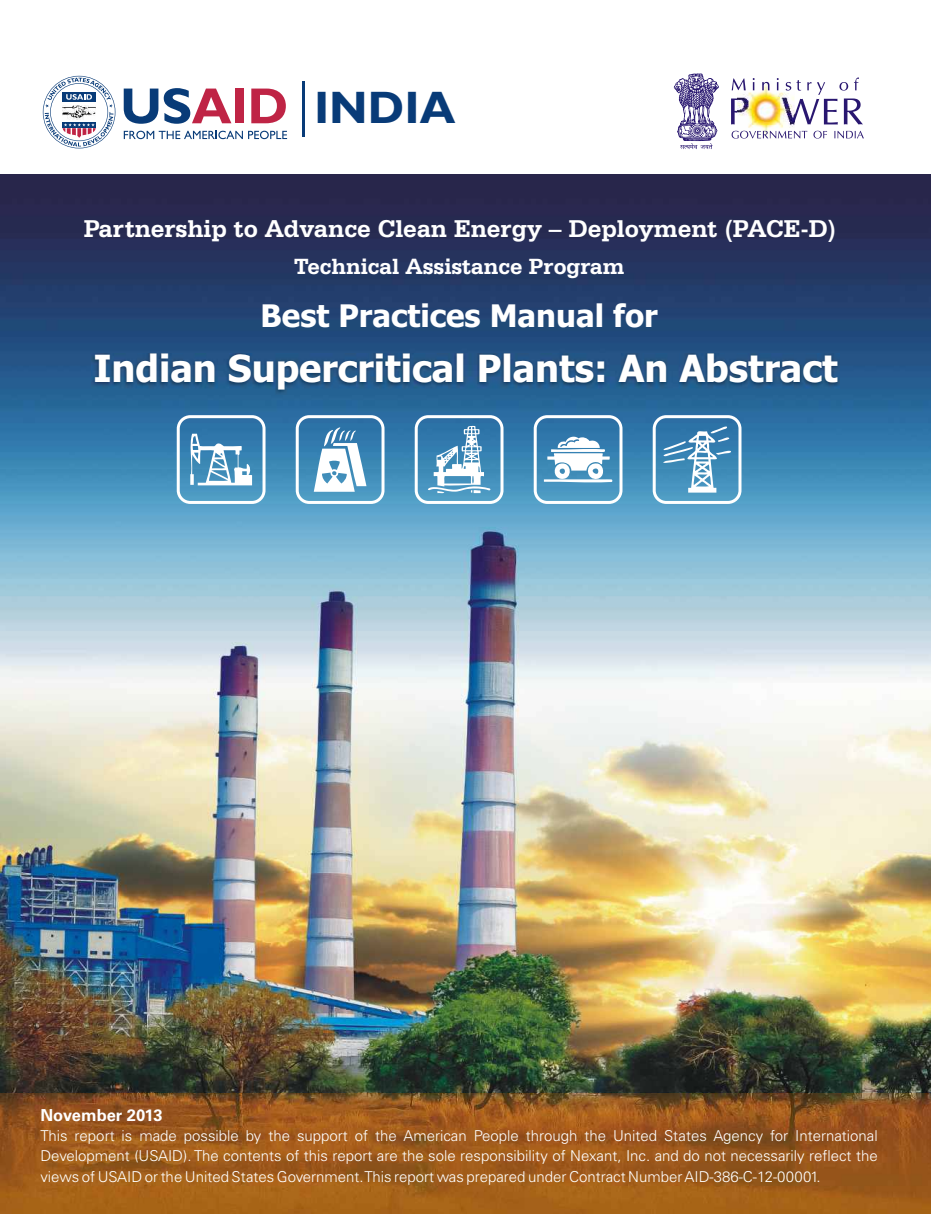
<style>
.page{position:relative;width:931px;height:1214px;background:#fff}
.page>*{position:absolute;margin:0;border:0;box-sizing:border-box;transform-origin:0 0}
.t1{font:700 45.75px "Gill Sans";color:#083b78}
.t2{font:700 37.5px "Tahoma";color:#fff}
.t3{font:700 31.05px "Tahoma";color:#fff}
.t4{font:700 25.65px "Serifa BT";color:#fff}
.t5{font:700 23.25px "Serifa BT";color:#fff}
.t6{font:16.5px "Univers 45 Light,Bold";color:#fff}
.t7{font:300 15px/20.1px "Univers 45";color:#fff;text-align:justify}
</style>
<div class="page">
<img style="left:0;top:174px;width:931px;height:919px">
<img style="left:0;top:1093px;width:931px;height:120px">
<hr style="left:303px;top:81px;width:2px;height:56px;background:#083b78">
<svg style="left:124px;top:89px;width:34px;height:35px"></svg>
<svg style="left:164px;top:88px;width:67px;height:36px"></svg>
<div style="left:235px;top:89px;width:9px;height:34px;background:#bf2445"></div>
<svg style="left:251px;top:89px;width:35px;height:34px"></svg>
<svg style="left:124px;top:131px;width:163px;height:8px"></svg>
<svg style="left:43px;top:76px;width:72px;height:72px"></svg>
<img style="left:737px;top:124px;width:58px;height:7px">
<svg style="left:731px;top:131px;width:133px;height:8px"></svg>
<img style="left:731px;top:77px;width:132px;height:47px">
<svg style="left:673px;top:73px;width:46px;height:76px"></svg>
<img style="left:91px;top:354px;width:749px;height:40px">
<svg style="left:663px;top:426px;width:68px;height:66px"></svg>
<svg style="left:189px;top:434px;width:63px;height:51px"></svg>
<svg style="left:544px;top:435px;width:68px;height:48px"></svg>
<svg style="left:314px;top:427px;width:52px;height:65px"></svg>
<svg style="left:428px;top:425px;width:62px;height:69px"></svg>
<div style="left:177px;top:415px;width:88px;height:89px;border:3px solid #fff;border-radius:12px"></div>
<div style="left:296px;top:415px;width:88px;height:89px;border:3px solid #fff;border-radius:12px"></div>
<div style="left:415px;top:415px;width:88px;height:89px;border:3px solid #fff;border-radius:12px"></div>
<div style="left:534px;top:415px;width:88px;height:89px;border:3px solid #fff;border-radius:12px"></div>
<div style="left:653px;top:415px;width:88px;height:89px;border:3px solid #fff;border-radius:12px"></div>
<h1 class="t1" style="left:314px;top:92px;width:143px">INDIA</h1>
<h3 class="t4" style="left:84px;top:217px;width:754px">Partnership to Advance Clean Energy – Deployment (PACE-D)</h3>
<h3 class="t5" style="left:294px;top:256px;width:332px">Technical Assistance Program</h3>
<h3 class="t3" style="left:260px;top:303px;width:399px">Best Practices Manual for</h3>
<h2 class="t2" style="left:93px;top:353px;width:746px">Indian Supercritical Plants: An Abstract</h2>
<p class="t6" style="left:40px;top:1108px;width:124px">November 2013</p>
<p class="t7" style="left:40px;top:1127px;width:839px">This report is made possible by the support of the American People through the United States Agency for International Development (USAID). The contents of this report are the sole responsibility of Nexant, Inc. and do not necessarily reflect the views of USAID or the United States Government. This report was prepared under Contract Number AID-386-C-12-00001.</p>
</div>
